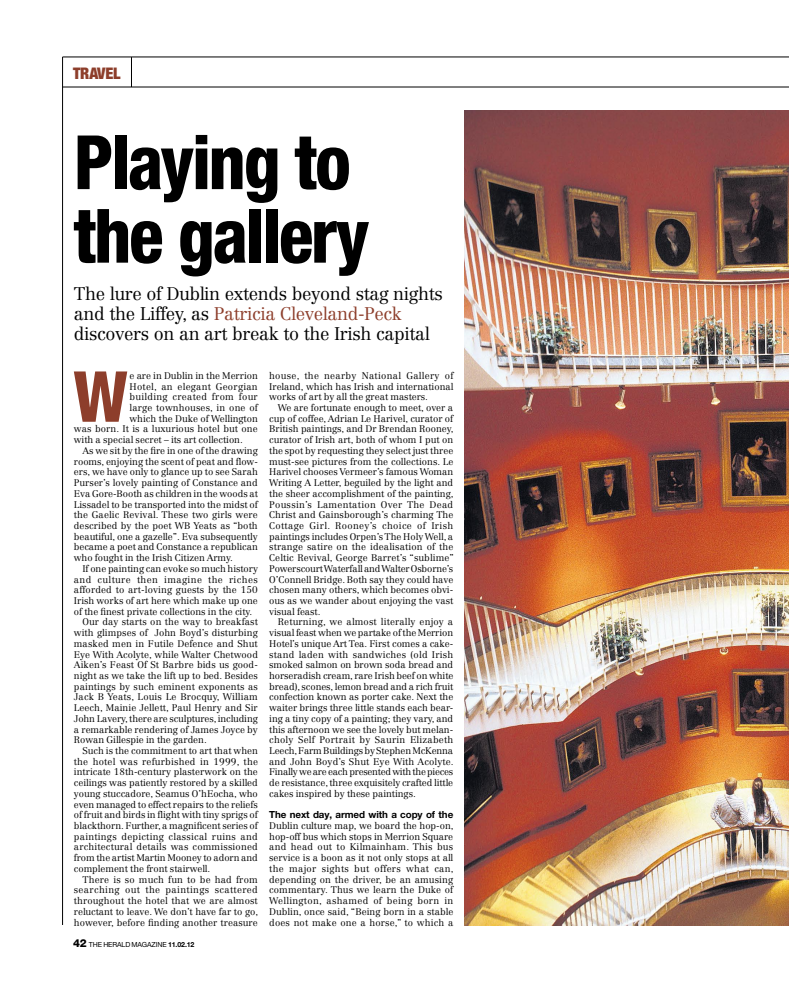
<style>
.page{position:relative;width:789px;height:987px;background:#fff}
.page>*{position:absolute;margin:0;border:0;box-sizing:border-box;transform-origin:0 0}
.t1{font:800 condensed 75px/73.5px "Helvetica Neue LT Pro";letter-spacing:-.03em;color:#000;scale:.95 1}
.t2{font:800 condensed 70.4px "Helvetica Neue LT Pro";color:#8d3e2b}
.t3{font:300 18px/20px "Centennial LT Std";letter-spacing:-.02em;color:#000}
.t4{font:900 condensed 16px "Helvetica Neue LT Pro";letter-spacing:-.01em;color:#8d3e2b}
.t5{font:700 9.8px "Helvetica Neue LT Pro";letter-spacing:-.01em;color:#000}
.t6{font:300 9.5px/10.7px "Centennial LT Std";letter-spacing:-.005em;color:#000;text-align:justify}
.t7{font:300 9.5px "Centennial LT Std";letter-spacing:.015em;color:#000}
.t8{font:300 9.5px "Centennial LT Std";letter-spacing:.025em;color:#000}
.t9{font:300 9.5px "Centennial LT Std";letter-spacing:.02em;color:#000}
.t10{font:300 9.5px "Centennial LT Std";letter-spacing:.035em;color:#000}
.t11{font:300 9.5px "Centennial LT Std";letter-spacing:.045em;color:#000}
.t12{font:300 9.5px "Centennial LT Std";letter-spacing:.03em;color:#000}
.t13{font:7px "Helvetica Neue LT Pro";letter-spacing:-.02em;color:#000}
.s1{color:#8d3e2b}
.s2{font-weight:800;font-size:11px}
.s3{font-weight:700}
</style>
<div class="page">
<hr style="left:131px;top:57px;width:1px;height:30px;background:#000">
<hr style="left:62px;top:87px;width:726px;height:1px;background:#000">
<hr style="left:62px;top:57px;width:726px;height:1px;background:#000">
<hr style="left:62px;top:57px;width:1px;height:867px;background:#000">
<img style="left:464px;top:111px;width:324px;height:814px">
<h3 class="t4" style="left:73px;top:64px;width:49px">TRAVEL</h3>
<h1 class="t1" style="left:74px;top:124px;width:312px">Playing to the gallery</h1>
<h3 class="t3" style="left:74px;top:284px;width:370px">The lure of Dublin extends beyond stag nights and the Liffey, as <span class="s1">Patricia Cleveland-Peck </span>discovers on an art break to the Irish capital</h3>
<h2 class="t2" style="left:73px;top:353px;width:56px">W</h2>
<p class="t6" style="left:129px;top:370px;width:130px">e are in Dublin in the Merrion</p>
<p class="t8" style="left:129px;top:380px;width:130px">Hotel, an elegant Georgian</p>
<p class="t12" style="left:129px;top:391px;width:130px">building created from four</p>
<p class="t7" style="left:129px;top:402px;width:130px">large townhouses, in one of</p>
<p class="t6" style="left:129px;top:413px;width:130px">which the Duke of Wellington</p>
<p class="t6" style="left:74px;top:424px;width:185px">was born. It is a luxurious hotel but one</p>
<p class="t6" style="left:74px;top:434px;width:170px">with a special secret – its art collection.</p>
<p class="t6" style="left:82px;top:445px;width:177px">As we sit by the fire in one of the drawing</p>
<p class="t6" style="left:74px;top:456px;width:185px">rooms, enjoying the scent of peat and flow-</p>
<p class="t6" style="left:74px;top:466px;width:185px">ers, we have only to glance up to see Sarah</p>
<p class="t6" style="left:74px;top:477px;width:185px">Purser’s lovely painting of Constance and</p>
<p class="t6" style="left:74px;top:488px;width:185px">Eva Gore-Booth as children in the woods at</p>
<p class="t6" style="left:74px;top:499px;width:185px">Lissadel to be transported into the midst of</p>
<p class="t7" style="left:74px;top:509px;width:185px">the Gaelic Revival. These two girls were</p>
<p class="t6" style="left:74px;top:520px;width:185px">described by the poet WB Yeats as “both</p>
<p class="t6" style="left:74px;top:531px;width:185px">beautiful, one a gazelle”. Eva subsequently</p>
<p class="t6" style="left:74px;top:541px;width:185px">became a poet and Constance a republican</p>
<p class="t6" style="left:74px;top:552px;width:160px">who fought in the Irish Citizen Army.</p>
<p class="t6" style="left:82px;top:563px;width:177px">If one painting can evoke so much history</p>
<p class="t11" style="left:74px;top:573px;width:185px">and culture then imagine the riches</p>
<p class="t7" style="left:74px;top:584px;width:185px">afforded to art-loving guests by the 150</p>
<p class="t6" style="left:74px;top:595px;width:185px">Irish works of art here which make up one</p>
<p class="t6" style="left:74px;top:606px;width:180px">of the finest private collections in the city.</p>
<p class="t6" style="left:82px;top:616px;width:177px">Our day starts on the way to breakfast</p>
<p class="t6" style="left:74px;top:627px;width:185px">with glimpses of John Boyd’s disturbing</p>
<p class="t7" style="left:74px;top:637px;width:185px">masked men in Futile Defence and Shut</p>
<p class="t6" style="left:74px;top:649px;width:185px">Eye With Acolyte, while Walter Chetwood</p>
<p class="t6" style="left:74px;top:659px;width:185px">Aiken’s Feast Of St Barbre bids us good-</p>
<p class="t6" style="left:74px;top:670px;width:185px">night as we take the lift up to bed. Besides</p>
<p class="t7" style="left:74px;top:680px;width:185px">paintings by such eminent exponents as</p>
<p class="t7" style="left:74px;top:691px;width:185px">Jack B Yeats, Louis Le Brocquy, William</p>
<p class="t6" style="left:74px;top:702px;width:185px">Leech, Mainie Jellett, Paul Henry and Sir</p>
<p class="t6" style="left:74px;top:713px;width:185px">John Lavery, there are sculptures, including</p>
<p class="t6" style="left:74px;top:724px;width:185px">a remarkable rendering of James Joyce by</p>
<p class="t6" style="left:74px;top:734px;width:134px">Rowan Gillespie in the garden.</p>
<p class="t6" style="left:82px;top:745px;width:177px">Such is the commitment to art that when</p>
<p class="t8" style="left:74px;top:755px;width:185px">the hotel was refurbished in 1999, the</p>
<p class="t6" style="left:74px;top:766px;width:185px">intricate 18th-century plasterwork on the</p>
<p class="t6" style="left:74px;top:777px;width:185px">ceilings was patiently restored by a skilled</p>
<p class="t6" style="left:74px;top:788px;width:185px">young stuccadore, Seamus O’hEocha, who</p>
<p class="t6" style="left:74px;top:799px;width:185px">even managed to effect repairs to the reliefs</p>
<p class="t6" style="left:74px;top:809px;width:185px">of fruit and birds in flight with tiny sprigs of</p>
<p class="t6" style="left:74px;top:820px;width:185px">blackthorn. Further, a magnificent series of</p>
<p class="t8" style="left:74px;top:830px;width:185px">paintings depicting classical ruins and</p>
<p class="t9" style="left:74px;top:841px;width:185px">architectural details was commissioned</p>
<p class="t6" style="left:74px;top:852px;width:185px">from the artist Martin Mooney to adorn and</p>
<p class="t6" style="left:74px;top:863px;width:138px">complement the front stairwell.</p>
<p class="t9" style="left:82px;top:873px;width:177px">There is so much fun to be had from</p>
<p class="t10" style="left:74px;top:884px;width:185px">searching out the paintings scattered</p>
<p class="t7" style="left:74px;top:895px;width:185px">throughout the hotel that we are almost</p>
<p class="t6" style="left:74px;top:906px;width:186px">reluctant to leave. We don’t have far to go,</p>
<p class="t6" style="left:74px;top:916px;width:185px">however, before finding another treasure</p>
<p class="t13" style="left:73px;top:940px;width:123px"><span class="s2">42</span> THE HERALD MAGAZINE <span class="s3">11.02.12</span></p>
<p class="t6" style="left:269px;top:370px;width:185px">house, the nearby National Gallery of Ireland, which has Irish and international works of art by all the great masters.</p>
<p class="t6" style="left:269px;top:402px;width:186px;text-indent:9px">We are fortunate enough to meet, over a cup of coffee, Adrian Le Harivel, curator of British paintings, and Dr Brendan Rooney, curator of Irish art, both of whom I put on the spot by requesting they select just three must-see pictures from the collections. Le Harivel chooses Vermeer’s famous Woman Writing A Letter, beguiled by the light and the sheer accomplishment of the painting, Poussin’s Lamentation Over The Dead Christ and Gainsborough’s charming The Cottage Girl. Rooney’s choice of Irish paintings includes Orpen’s The Holy Well, a strange satire on the idealisation of the Celtic Revival, George Barret’s “sublime” Powerscourt Waterfall and Walter Osborne’s O’Connell Bridge. Both say they could have chosen many others, which becomes obvi&shy;ous as we wander about enjoying the vast visual feast.</p>
<p class="t6" style="left:269px;top:616px;width:186px;text-indent:9px">Returning, we almost literally enjoy a visual feast when we partake of the Merrion Hotel’s unique Art Tea. First comes a cake&shy;stand laden with sandwiches (old Irish smoked salmon on brown soda bread and horseradish cream, rare Irish beef on white bread), scones, lemon bread and a rich fruit confection known as porter cake. Next the waiter brings three little stands each bear&shy;ing a tiny copy of a painting; they vary, and this afternoon we see the lovely but melan&shy;choly Self Portrait by Saurin Elizabeth Leech, Farm Buildings by Stephen McKenna and John Boyd’s Shut Eye With Acolyte.<br>Finally we are each presented with the pieces de resistance, three exquisitely crafted little cakes inspired by these paintings.</p>
<p class="t5" style="left:269px;top:808px;width:185px">The next day, armed with a copy of the</p>
<p class="t6" style="left:269px;top:820px;width:186px">Dublin culture map, we board the hop-on, hop-off bus which stops in Merrion Square and head out to Kilmainham. This bus service is a boon as it not only stops at all the major sights but offers what can, depending on the driver, be an amusing commentary. Thus we learn the Duke of Wellington, ashamed of being born in Dublin, once said, “Being born in a stable does not make one a horse,” to which a</p>
</div>
